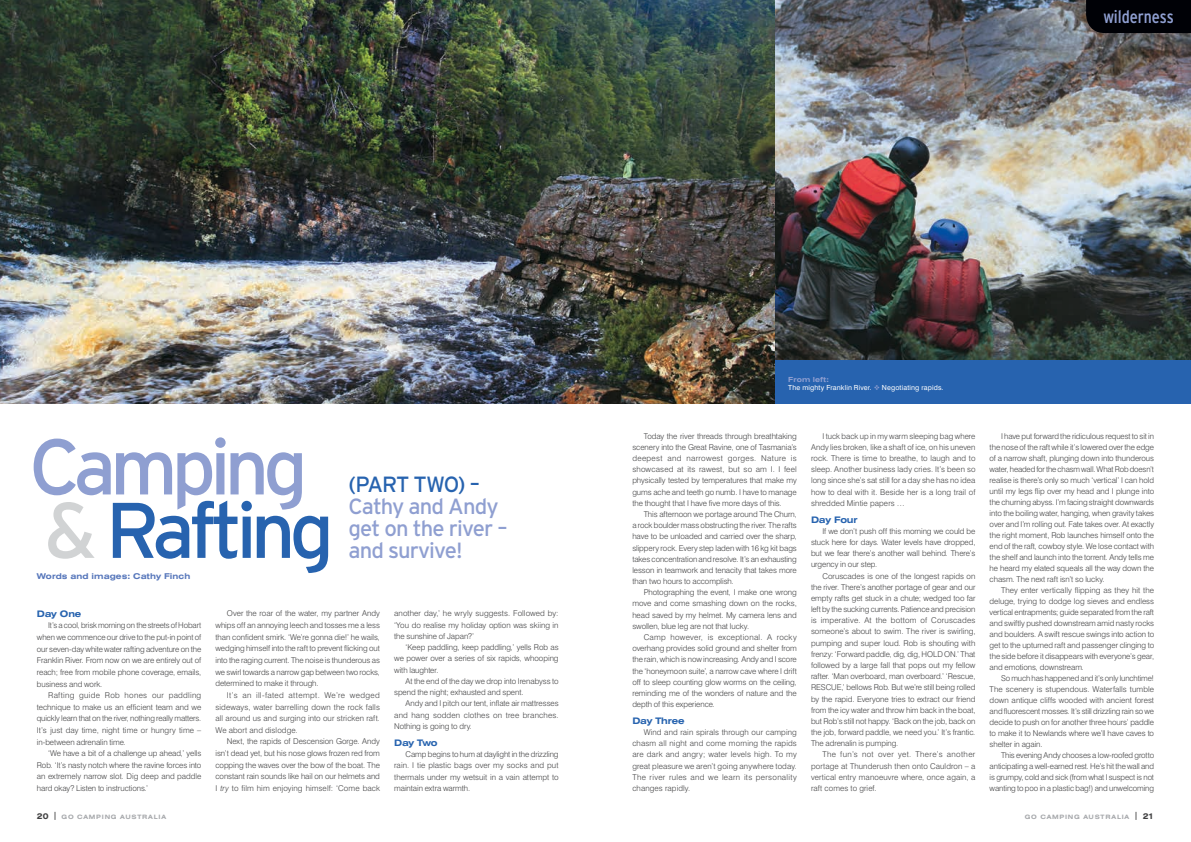
<style>
.page{position:relative;width:1191px;height:842px;background:#fff}
.page>*{position:absolute;margin:0;border:0;box-sizing:border-box;transform-origin:0 0}
.t1{font:78.6px/63.4px "Interstate";letter-spacing:-.08em;color:#8f9fd1}
.t2{font:22px/22px "Interstate";letter-spacing:-.04em;color:#8f9fd1}
.t3{font:22px "Interstate";letter-spacing:-.045em;color:#2763af}
.t4{font:condensed 18px "Interstate";letter-spacing:-.005em;color:#8f9fd1}
.t5{font:700 expanded 9px "Swiss 721 BT";letter-spacing:-.02em;color:#2763af}
.t6{font:300 8px/11.2px "Swiss 721 BT";letter-spacing:-.005em;color:#414142;text-align:justify}
.t7{font:700 expanded 8px "Swiss 721 BT";letter-spacing:.005em;color:#5777bb}
.t8{font:7px/8px "Swiss 721 BT";letter-spacing:.02em;color:#fff}
.t9{font:700 expanded 6px "Swiss 721 BT";letter-spacing:.125em;color:#a7a9ac}
.s1{color:#d1d3d4}
.s2{color:#2763af}
.s3{font-style:italic}
.s4{font-weight:700;font-stretch:expanded;color:#8f9fd1}
.s5{color:#8f9fd1}
.s6{font-size:8px;color:#414142}
.s7{font-stretch:normal;font-size:8px;color:#414142}
</style>
<div class="page">
<img style="left:774px;top:0;width:417px;height:360px">
<div style="left:774px;top:360px;width:417px;height:44px;background:#2763af"></div>
<div style="left:1086px;top:0;width:105px;height:33px;background:#000106"></div>
<img style="left:0;top:0;width:774px;height:404px">
<h3 class="t4" style="left:1103px;top:6px;width:72px">wilderness</h3>
<h1 class="t1" style="left:29px;top:434px;width:306px">Camping <span class="s1">&amp;</span> <span class="s2">Rafting</span></h1>
<p class="t7" style="left:37px;top:572px;width:155px">Words and images: Cathy Finch</p>
<h2 class="t3" style="left:348px;top:472px;width:133px">(Part Two) –</h2>
<h2 class="t2" style="left:348px;top:495px;width:160px">Cathy and Andy get on the river – and survive!</h2>
<p class="t5" style="left:37px;top:608px;width:46px">Day One</p>
<p class="t6" style="left:37px;top:620px;width:166px;line-height:11.6px;text-indent:11px">It’s a cool, brisk morning on the streets of Hobart when we commence our drive to the put-in point of our seven-day white water rafting adventure on the Franklin River. From now on we are entirely out of reach; free from mobile phone coverage, emails, business and work.</p>
<p class="t6" style="left:37px;top:689px;width:166px;line-height:11.6px;text-indent:11px">Rafting guide Rob hones our paddling technique to make us an efficient team and we quickly learn that on the river, nothing really matters.<br>It’s just day time, night time or hungry time – in-between adrenalin time.</p>
<p class="t6" style="left:37px;top:747px;width:166px;line-height:11.6px;text-indent:11px">‘We have a bit of a challenge up ahead,’ yells Rob. ‘It’s nasty notch where the ravine forces into an extremely narrow slot. Dig deep and paddle hard okay? Listen to instructions.’</p>
<p class="t6" style="left:215px;top:608px;width:166px;line-height:11.6px;text-indent:11px">Over the roar of the water, my partner Andy whips off an annoying leech and tosses me a less than confident smirk. ‘We’re gonna die!’ he wails, wedging himself into the raft to prevent flicking out into the raging current. The noise is thunderous as we swirl towards a narrow gap between two rocks, determined to make it through.</p>
<p class="t6" style="left:215px;top:689px;width:166px;line-height:11.6px;text-indent:11px">It’s an ill-fated attempt. We’re wedged sideways, water barrelling down the rock falls all around us and surging into our stricken raft.<br>We abort and dislodge.</p>
<p class="t6" style="left:215px;top:736px;width:166px;line-height:11.6px;text-indent:11px">Next, the rapids of Descension Gorge. Andy isn’t dead yet, but his nose glows frozen red from copping the waves over the bow of the boat. The constant rain sounds like hail on our helmets and I <span class="s3">try</span> to film him enjoying himself: ‘Come back</p>
<p class="t6" style="left:394px;top:608px;width:166px">another day,’ he wryly suggests. Followed by: ‘You do realise my holiday option was skiing in the sunshine of Japan?’</p>
<p class="t6" style="left:394px;top:642px;width:166px;text-indent:11px">‘Keep paddling, keep paddling,’ yells Rob as we power over a series of six rapids, whooping with laughter.</p>
<p class="t6" style="left:394px;top:675px;width:166px;text-indent:11px">At the end of the day we drop into Irenabyss to spend the night; exhausted and spent.</p>
<p class="t6" style="left:394px;top:698px;width:166px;text-indent:11px">Andy and I pitch our tent, inflate air mattresses and hang sodden clothes on tree branches.<br>Nothing is going to dry.</p>
<p class="t5" style="left:394px;top:737px;width:45px">Day Two</p>
<p class="t6" style="left:394px;top:749px;width:166px;text-indent:11px">Camp begins to hum at daylight in the drizzling rain. I tie plastic bags over my socks and put thermals under my wetsuit in a vain attempt to maintain extra warmth.</p>
<p class="t8" style="left:788px;top:375px;width:157px"><span class="s4">From left:<br></span>The mighty Franklin River. <span class="s5">❖</span> Negotiating rapids.</p>
<p class="t6" style="left:632px;top:430px;width:166px;text-indent:11px">Today the river threads through breathtaking scenery into the Great Ravine, one of Tasmania’s deepest and narrowest gorges. Nature is showcased at its rawest, but so am I. I feel physically tested by temperatures that make my gums ache and teeth go numb. I have to manage the thought that I have five more days of this.</p>
<p class="t6" style="left:632px;top:508px;width:166px;text-indent:11px">This afternoon we portage around The Churn, a rock boulder mass obstructing the river. The rafts have to be unloaded and carried over the sharp, slippery rock. Every step laden with 16 kg kit bags takes concentration and resolve. It’s an exhausting lesson in teamwork and tenacity that takes more than two hours to accomplish.</p>
<p class="t6" style="left:632px;top:587px;width:166px;text-indent:11px">Photographing the event, I make one wrong move and come smashing down on the rocks, head saved by my helmet. My camera lens and swollen, blue leg are not that lucky.</p>
<p class="t6" style="left:632px;top:631px;width:166px;text-indent:11px">Camp however, is exceptional. A rocky overhang provides solid ground and shelter from the rain, which is now increasing. Andy and I score the ‘honeymoon suite’, a narrow cave where I drift off to sleep counting glow worms on the ceiling, reminding me of the wonders of nature and the depth of this experience.</p>
<p class="t5" style="left:632px;top:715px;width:54px">Day Three</p>
<p class="t6" style="left:632px;top:726px;width:166px;text-indent:11px">Wind and rain spirals through our camping chasm all night and come morning the rapids are dark and angry; water levels high. To my great pleasure we aren’t going anywhere today.<br>The river rules and we learn its personality changes rapidly.</p>
<p class="t6" style="left:811px;top:430px;width:166px;text-indent:11px">I tuck back up in my warm sleeping bag where Andy lies broken, like a shaft of ice, on his uneven rock. There is time to breathe, to laugh and to sleep. Another business lady cries. It’s been so long since she’s sat still for a day she has no idea how to deal with it. Beside her is a long trail of shredded Mintie papers …</p>
<p class="t5" style="left:811px;top:514px;width:48px">Day Four</p>
<p class="t6" style="left:811px;top:525px;width:166px;text-indent:11px">If we don’t push off this morning we could be stuck here for days. Water levels have dropped, but we fear there’s another wall behind. There’s urgency in our step.</p>
<p class="t6" style="left:811px;top:570px;width:166px;text-indent:11px">Coruscades is one of the longest rapids on the river. There’s another portage of gear and our empty rafts get stuck in a chute; wedged too far left by the sucking currents. Patience and precision is imperative. At the bottom of Coruscades someone’s about to swim. The river is swirling, pumping and super loud. Rob is shouting with frenzy: ‘Forward paddle, dig, dig, HOLD ON.’ That followed by a large fall that pops out my fellow rafter. ‘Man overboard, man overboard.’ ‘Rescue, RESCUE,’ bellows Rob. But we’re still being rolled by the rapid. Everyone tries to extract our friend from the icy water and throw him back in the boat, but Rob’s still not happy. ‘Back on the job, back on the job, forward paddle, we need you.’ It’s frantic.<br>The adrenalin is pumping.</p>
<p class="t6" style="left:811px;top:749px;width:166px;text-indent:11px">The fun’s not over yet. There’s another portage at Thunderush then onto Cauldron – a vertical entry manoeuvre where, once again, a raft comes to grief.</p>
<p class="t6" style="left:989px;top:430px;width:166px;text-indent:11px">I have put forward the ridiculous request to sit in the nose of the raft while it’s lowered over the edge of a narrow shaft, plunging down into thunderous water, headed for the chasm wall. What Rob doesn’t realise is there’s only so much ‘vertical’ I can hold until my legs flip over my head and I plunge into the churning abyss. I’m facing straight downwards into the boiling water, hanging, when gravity takes over and I’m rolling out. Fate takes over. At exactly the right moment, Rob launches himself onto the end of the raft, cowboy style. We lose contact with the shelf and launch into the torrent. Andy tells me he heard my elated squeals all the way down the chasm. The next raft isn’t so lucky.</p>
<p class="t6" style="left:989px;top:584px;width:166px;text-indent:11px">They enter vertically flipping as they hit the deluge, trying to dodge log sieves and endless vertical entrapments; guide separated from the raft and swiftly pushed downstream amid nasty rocks and boulders. A swift rescue swings into action to get to the upturned raft and passenger clinging to the side before it disappears with everyone’s gear, and emotions, downstream.</p>
<p class="t6" style="left:989px;top:672px;width:166px;text-indent:11px">So much has happened and it’s only lunchtime!<br>The scenery is stupendous. Waterfalls tumble down antique cliffs wooded with ancient forest and fluorescent mosses. It’s still drizzling rain so we decide to push on for another three hours’ paddle to make it to Newlands where we’ll have caves to shelter in again.</p>
<p class="t6" style="left:989px;top:749px;width:166px;text-indent:11px">This evening Andy chooses a low-roofed grotto anticipating a well-earned rest. He’s hit the wall and is grumpy, cold and sick (from what I suspect is not wanting to poo in a plastic bag!) and unwelcoming</p>
<p class="t9" style="left:37px;top:813px;width:131px"><span class="s6">20</span> <span class="s7">|</span> Go Camping Australia</p>
<p class="t9" style="left:1024px;top:813px;width:131px">Go Camping Australia <span class="s7">|</span> <span class="s6">21</span></p>
</div>
